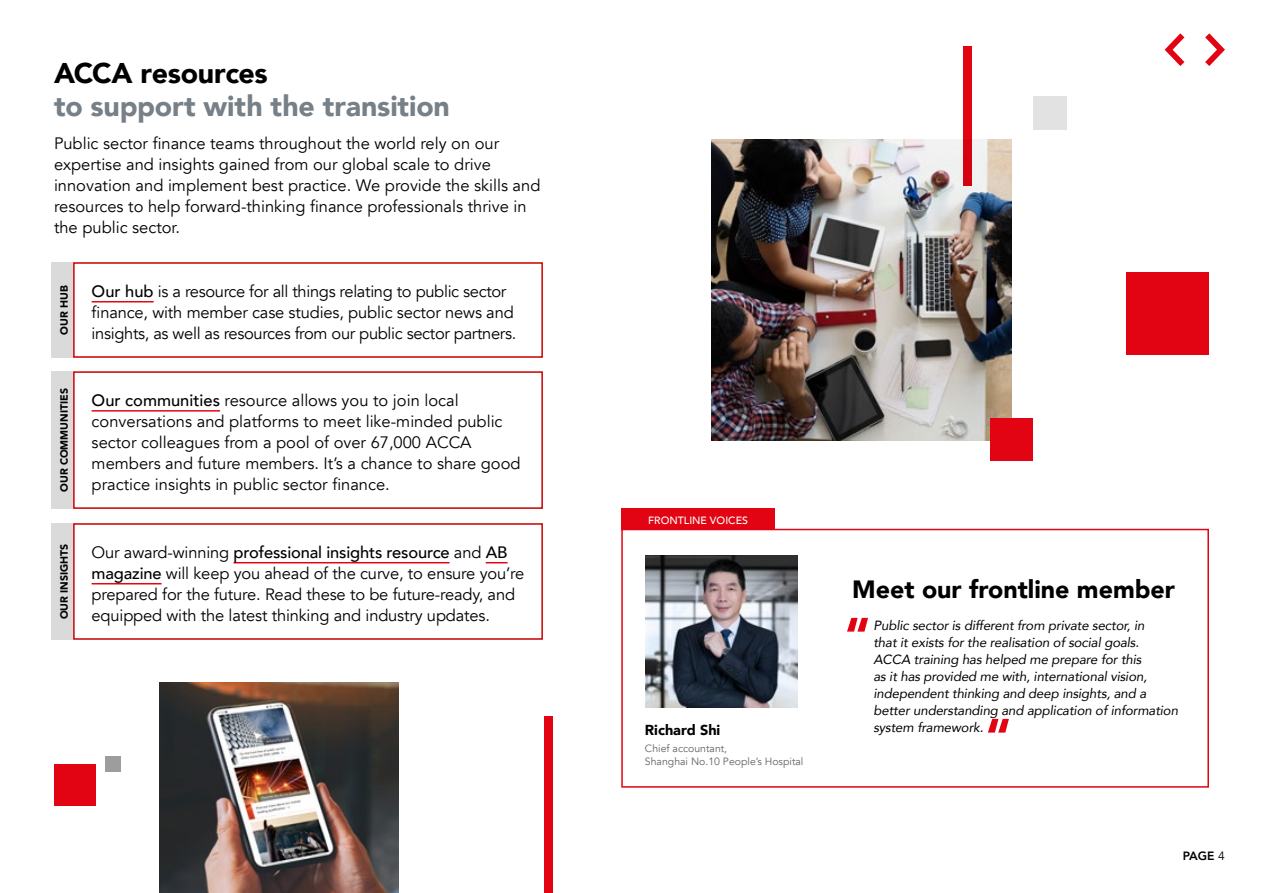
<style>
.page{position:relative;width:1263px;height:893px;background:#fff}
.page>*{position:absolute;margin:0;border:0;box-sizing:border-box;transform-origin:0 0}
.t1{font:900 28.5px "Avenir";letter-spacing:-.005em;color:#778087}
.t2{font:900 28.5px "Avenir";letter-spacing:-.01em;color:#000}
.t3{font:900 25.05px "Avenir";color:#000}
.t4{font:16.5px/21px "Avenir";color:#000}
.t5{font:16.5px/21px "Avenir";letter-spacing:-.02em;color:#000}
.t6{font:900 14.4px "Avenir";color:#000}
.t7{font:italic 13.35px/17px "Avenir";letter-spacing:-.01em;color:#000}
.t8{font:800 12px "Avenir LT Pro";color:#000}
.t9{font:10.5px/13.2px "Avenir";color:#646363}
.t10{font:900 10.5px "Avenir";color:#000}
.t11{font:500 10.5px "Avenir";color:#fff}
.s1{font-weight:500}
.s2{font-weight:400}
</style>
<div class="page">
<img style="left:159px;top:682px;width:239px;height:211px">
<div style="left:1126px;top:272px;width:83px;height:82px;background:#e20412"></div>
<div style="left:544px;top:716px;width:9px;height:177px;background:#e20412"></div>
<img style="left:711px;top:140px;width:301px;height:300px">
<div style="left:991px;top:418px;width:42px;height:42px;background:#e20412"></div>
<div style="left:1033px;top:96px;width:34px;height:34px;background:#e2e2e2"></div>
<svg style="left:963px;top:46px;width:9px;height:139px"></svg>
<div style="left:54px;top:764px;width:42px;height:42px;background:#e20412"></div>
<div style="left:105px;top:756px;width:16px;height:16px;background:#9d9d9c"></div>
<div style="left:621px;top:508px;width:154px;height:22px;background:#e20412"></div>
<div style="left:621px;top:529px;width:588px;height:259px;border:2px solid #e20412"></div>
<img style="left:645px;top:556px;width:153px;height:151px">
<svg style="left:847px;top:618px;width:21px;height:14px"></svg>
<svg style="left:988px;top:719px;width:21px;height:14px"></svg>
<svg style="left:1205px;top:33px;width:20px;height:33px"></svg>
<svg style="left:1165px;top:33px;width:19px;height:33px"></svg>
<hr style="left:92px;top:301px;width:62px;height:1px;background:#e30613">
<div style="left:52px;top:262px;width:21px;height:96px;background:#dadada"></div>
<hr style="left:92px;top:410px;width:128px;height:2px;background:#e30613">
<div style="left:73px;top:371px;width:470px;height:138px;border:2px solid #c80100"></div>
<div style="left:52px;top:371px;width:21px;height:138px;background:#dadada"></div>
<div style="left:52px;top:523px;width:21px;height:117px;background:#dadada"></div>
<hr style="left:233px;top:562px;width:217px;height:1px;background:#e30613">
<svg style="left:486px;top:562px;width:22px;height:1px"></svg>
<hr style="left:92px;top:583px;width:70px;height:1px;background:#e30613">
<div style="left:73px;top:523px;width:470px;height:117px;border:2px solid #c80100"></div>
<h1 class="t2" style="left:54px;top:48px;width:215px">ACCA resources</h1>
<h1 class="t1" style="left:54px;top:81px;width:397px">to support with the transition</h1>
<p class="t4" style="left:54px;top:133px;width:488px">Public sector finance teams throughout the world rely on our expertise and insights gained from our global scale to drive innovation and implement best practice. We provide the skills and resources to help forward-thinking finance professionals thrive in the public sector.</p>
<p class="t10" style="left:55px;top:335px;width:51px;rotate:-90deg">OUR HUB</p>
<p class="t10" style="left:55px;top:492px;width:105px;rotate:-90deg">OUR COMMUNITIES</p>
<p class="t5" style="left:92px;top:281px;width:426px"><span class="s1">Our hub</span> is a resource for all things relating to public sector finance, with member case studies, public sector news and insights, as well as resources from our public sector partners.</p>
<p class="t4" style="left:92px;top:390px;width:430px"><span class="s1">Our communities</span> resource allows you to join local conversations and platforms to meet like-minded public sector colleagues from a pool of over 67,000 ACCA members and future members. It’s a chance to share good</p>
<p class="t4" style="left:92px;top:474px;width:300px">practice insights in public sector finance.</p>
<p class="t10" style="left:55px;top:619px;width:77px;rotate:-90deg">OUR INSIGHTS</p>
<p class="t4" style="left:92px;top:542px;width:434px">Our award-winning <span class="s1">professional insights resource</span> and <span class="s1">AB magazine</span> will keep you ahead of the curve, to ensure you’re prepared for the future. Read these to be future-ready, and equipped with the latest thinking and industry updates.</p>
<p class="t11" style="left:648px;top:512px;width:101px">FRONTLINE VOICES</p>
<p class="t6" style="left:645px;top:718px;width:77px">Richard Shi</p>
<p class="t9" style="left:645px;top:742px;width:160px">Chief accountant,<br>Shanghai No.10 People’s Hospital</p>
<h2 class="t3" style="left:852px;top:568px;width:324px">Meet our frontline member</h2>
<p class="t7" style="left:873px;top:617px;width:306px">Public sector is different from private sector, in<br>that it exists for the realisation of social goals.<br>ACCA training has helped me prepare for this<br>as it has provided me with, international vision, independent thinking and deep insights, and a better understanding and application of information system framework.</p>
<p class="t8" style="left:1183px;top:848px;width:43px">PAGE <span class="s2">4</span></p>
</div>
